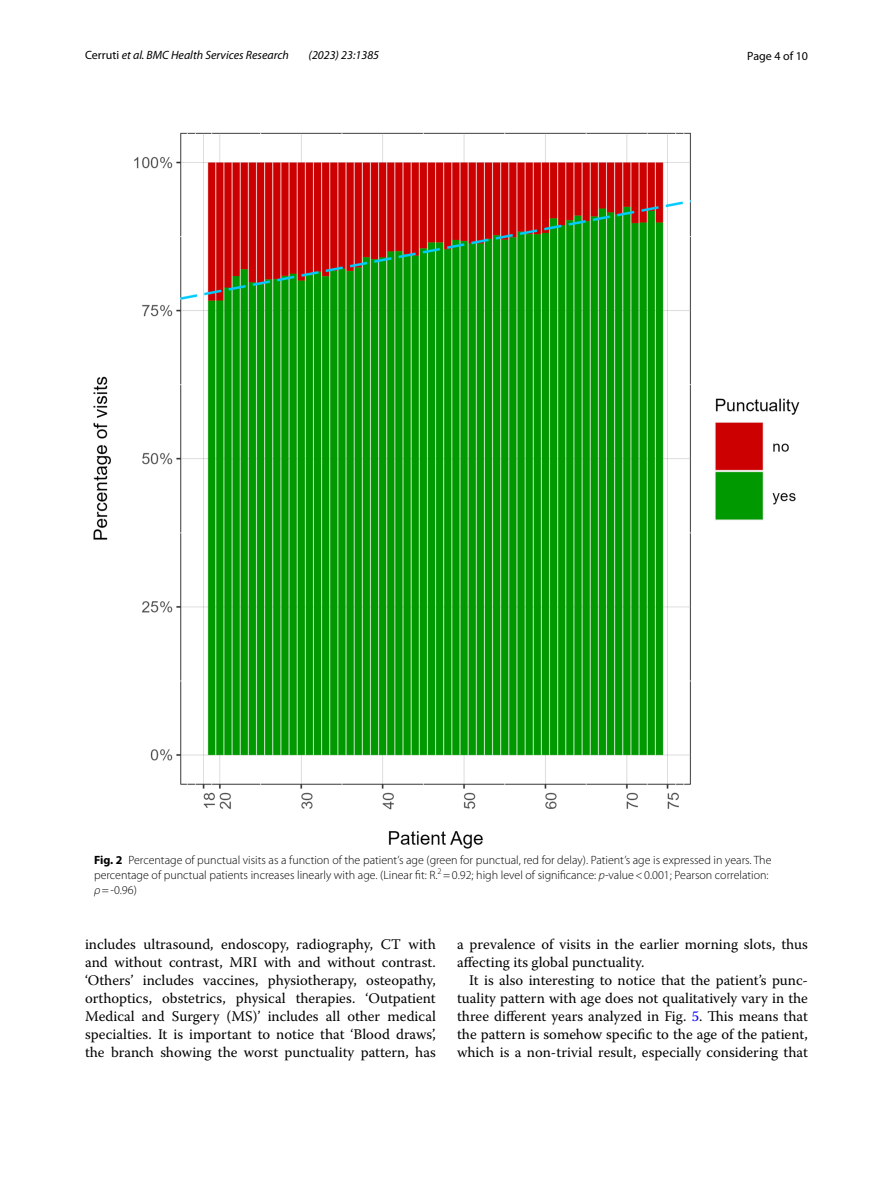
<style>
.page{position:relative;width:893px;height:1187px;background:#fff}
.page>*{position:absolute;margin:0;border:0;box-sizing:border-box;transform-origin:0 0}
.t1{font:14.7px/18px "Warnock Pro";color:#000;text-align:justify}
.t2{font:300 12px/15px "Myriad Pro";color:#000}
.t3{font:italic 12px "Myriad Pro";color:#000}
.t4{font:12px "Myriad Pro";color:#000}
.s1{font-style:normal}
.s2{font-weight:700}
.s3{font-style:italic}
.s4{color:#00f}
</style>
<div class="page">
<img style="left:93px;top:133px;width:707px;height:715px">
<p class="t3" style="left:85px;top:48px;width:205px"><span class="s1">Cerruti</span> et al. BMC Health Services Research</p>
<p class="t3" style="left:309px;top:48px;width:72px">(2023) 23:1385</p>
<p class="t4" style="left:747px;top:48px;width:62px">Page 4 of 10</p>
<p class="t2" style="left:94px;top:852px;width:679px"><span class="s2">Fig. 2</span> Percentage of punctual visits as a function of the patient’s age (green for punctual, red for delay). Patient’s age is expressed in years. The percentage of punctual patients increases linearly with age. (Linear fit: R.<sup>2</sup> =0.92; high level of significance: <span class="s3">p</span>-value&lt;0.001; Pearson correlation: <span class="s3">ρ</span>=-0.96)</p>
<p class="t1" style="left:85px;top:935px;width:352px">includes ultrasound, endoscopy, radiography, CT with and without contrast, MRI with and without contrast. ‘Others’ includes vaccines, physiotherapy, osteopathy, orthoptics, obstetrics, physical therapies. ‘Outpatient Medical and Surgery (MS)’ includes all other medical specialties. It is important to notice that ‘Blood draws’, the branch showing the worst punctuality pattern, has</p>
<p class="t1" style="left:457px;top:935px;width:352px">a prevalence of visits in the earlier morning slots, thus affecting its global punctuality.</p>
<p class="t1" style="left:457px;top:971px;width:352px;text-indent:12px">It is also interesting to notice that the patient’s punc&shy;tuality pattern with age does not qualitatively vary in the three different years analyzed in Fig. <span class="s4">5</span>. This means that the pattern is somehow specific to the age of the patient, which is a non-trivial result, especially considering that</p>
</div>
